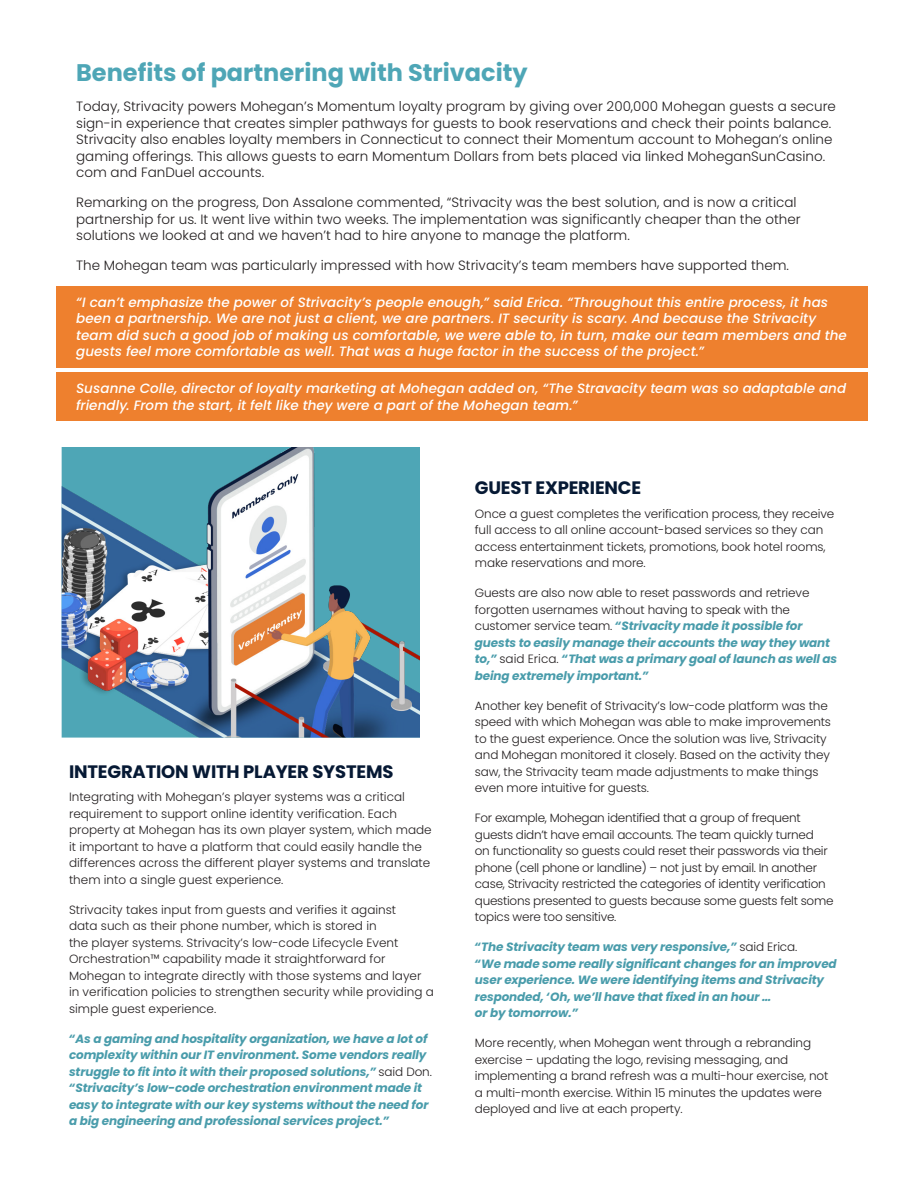
<style>
.page{position:relative;width:918px;height:1188px;background:#fff}
.page>*{position:absolute;margin:0;border:0;box-sizing:border-box;transform-origin:0 0}
.t1{font:700 24px "Poppins";color:#4ea6b6}
.t2{font:700 18px "Poppins";letter-spacing:-.01em;color:#061934}
.t3{font:300 13.5px/16.5px "Poppins";color:#231f20}
.pull_quote{font:italic 500 13.5px/16.5px "Poppins";letter-spacing:.005em;color:#fff}
.t4{font:300 12px/16.5px "Poppins";letter-spacing:-.01em;color:#231f20}
.t5{font:italic 700 12px/16.5px "Poppins";letter-spacing:-.01em;color:#499cab}
.s1{font-weight:300;font-style:normal;color:#231f20}
</style>
<div class="page">
<img style="left:62px;top:447px;width:358px;height:291px">
<div style="left:56px;top:286px;width:812px;height:82px;background:#ee802e"></div>
<div style="left:56px;top:372px;width:812px;height:49px;background:#ee802e"></div>
<p class="t1" style="left:76px;top:59px;width:453px">Benefits of partnering with Strivacity</p>
<p class="t3" style="left:76px;top:98px;width:761px">Today, Strivacity powers Mohegan’s Momentum loyalty program by giving over 200,000 Mohegan guests a secure sign-in experience that creates simpler pathways for guests to book reservations and check their points balance.<br>Strivacity also enables loyalty members in Connecticut to connect their Momentum account to Mohegan’s online gaming offerings. This allows guests to earn Momentum Dollars from bets placed via linked MoheganSunCasino. com and FanDuel accounts.</p>
<p class="t3" style="left:76px;top:194px;width:726px">Remarking on the progress, Don Assalone commented, “Strivacity was the best solution, and is now a critical partnership for us. It went live within two weeks. The implementation was significantly cheaper than the other solutions we looked at and we haven’t had to hire anyone to manage the platform.</p>
<p class="t3" style="left:76px;top:257px;width:714px">The Mohegan team was particularly impressed with how Strivacity’s team members have supported them.</p>
<p class="pull_quote" style="left:76px;top:294px;width:772px">“I can’t emphasize the power of Strivacity’s people enough,” said Erica. “Throughout this entire process, it has been a partnership. We are not just a client, we are partners. IT security is scary. And because the Strivacity team did such a good job of making us comfortable, we were able to, in turn, make our team members and the guests feel more comfortable as well. That was a huge factor in the success of the project.”</p>
<p class="pull_quote" style="left:76px;top:380px;width:772px">Susanne Colle, director of loyalty marketing at Mohegan added on, “The Stravacity team was so adaptable and friendly. From the start, it felt like they were a part of the Mohegan team.”</p>
<p class="t2" style="left:69px;top:761px;width:326px">INTEGRATION WITH PLAYER SYSTEMS</p>
<p class="t4" style="left:69px;top:789px;width:364px">Integrating with Mohegan’s player systems was a critical requirement to support online identity verification. Each property at Mohegan has its own player system, which made it important to have a platform that could easily handle the differences across the different player systems and translate them into a single guest experience.</p>
<p class="t4" style="left:69px;top:901px;width:366px">Strivacity takes input from guests and verifies it against<br>data such as their phone number, which is stored in<br>the player systems. Strivacity’s low-code Lifecycle Event Orchestration™ capability made it straightforward for Mohegan to integrate directly with those systems and layer in verification policies to strengthen security while providing a simple guest experience.</p>
<p class="t5" style="left:69px;top:1030px;width:364px">“As a gaming and hospitality organization, we have a lot of complexity within our IT environment. Some vendors really struggle to fit into it with their proposed solutions,” <span class="s1">said Don. </span>“Strivacity’s low-code orchestration environment made it easy to integrate with our key systems without the need for a big engineering and professional services project.”</p>
<p class="t2" style="left:475px;top:478px;width:168px">GUEST EXPERIENCE</p>
<p class="t4" style="left:475px;top:505px;width:361px">Once a guest completes the verification process, they receive full access to all online account-based services so they can access entertainment tickets, promotions, book hotel rooms, make reservations and more.</p>
<p class="t5" style="left:475px;top:585px;width:364px"><span class="s1">Guests are also now able to reset passwords and retrieve forgotten usernames without having to speak with the customer service team.</span> “Strivacity made it possible for guests to easily manage their accounts the way they want to,” <span class="s1">said Erica.</span> “That was a primary goal of launch as well as being extremely important.”</p>
<p class="t4" style="left:475px;top:697px;width:358px">Another key benefit of Strivacity’s low-code platform was the speed with which Mohegan was able to make improvements to the guest experience. Once the solution was live, Strivacity and Mohegan monitored it closely. Based on the activity they saw, the Strivacity team made adjustments to make things even more intuitive for guests.</p>
<p class="t4" style="left:475px;top:810px;width:360px">For example, Mohegan identified that a group of frequent guests didn’t have email accounts. The team quickly turned<br>on functionality so guests could reset their passwords via their phone (cell phone or landline) – not just by email. In another case, Strivacity restricted the categories of identity verification questions presented to guests because some guests felt some topics were too sensitive.</p>
<p class="t5" style="left:475px;top:939px;width:363px">“The Strivacity team was very responsive,” <span class="s1">said Erica.<br></span>“We made some really significant changes for an improved user experience. We were identifying items and Strivacity responded, ‘Oh, we’ll have that fixed in an hour …<br>or by tomorrow.”</p>
<p class="t4" style="left:475px;top:1035px;width:355px">More recently, when Mohegan went through a rebranding exercise – updating the logo, revising messaging, and implementing a brand refresh was a multi-hour exercise, not a multi-month exercise. Within 15 minutes the updates were deployed and live at each property.</p>
</div>
